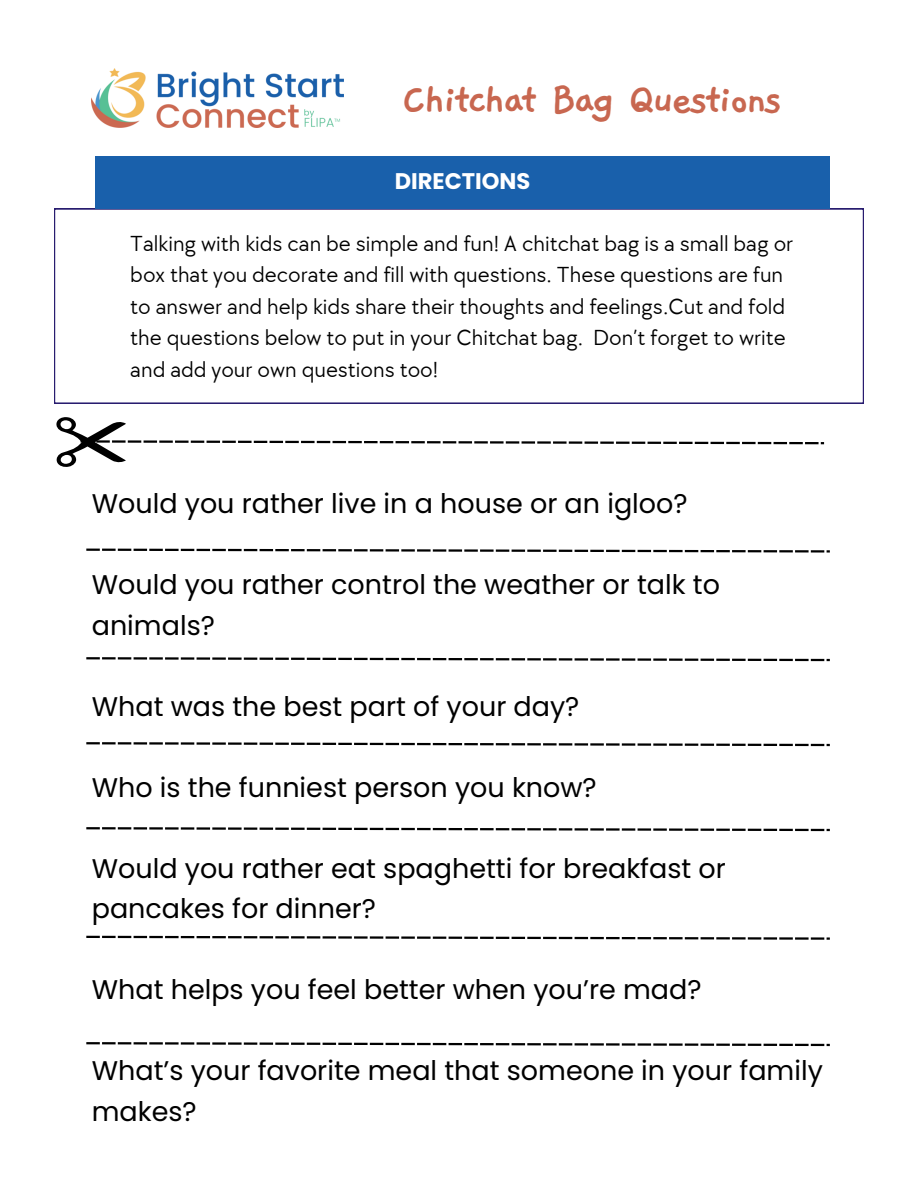
<style>
.page{position:relative;width:918px;height:1188px;background:#fff}
.page>*{position:absolute;margin:0;border:0;box-sizing:border-box;transform-origin:0 0}
.t1{font:700 45px "Gaegu";letter-spacing:-.06em;color:#c86750}
.t2{font:27px/40.5px "Poppins";color:#000}
.t3{font:22.5px/31.5px "TT Chocolates";color:#000}
.t4{font:700 22.5px "Poppins";color:#fff}
</style>
<div class="page">
<svg style="left:54px;top:209px;width:810px;height:194px"></svg>
<div style="left:96px;top:156px;width:734px;height:53px;background:#1960ab"></div>
<img style="left:92px;top:68px;width:252px;height:60px">
<hr style="left:474px;top:441px;width:14px;height:3px;background:#000">
<hr style="left:490px;top:441px;width:14px;height:3px;background:#000">
<svg style="left:506px;top:441px;width:29px;height:3px"></svg>
<hr style="left:537px;top:441px;width:14px;height:3px;background:#000">
<hr style="left:553px;top:441px;width:14px;height:3px;background:#000">
<svg style="left:569px;top:441px;width:255px;height:3px"></svg>
<svg style="left:56px;top:417px;width:416px;height:50px"></svg>
<svg style="left:86px;top:549px;width:313px;height:3px"></svg>
<hr style="left:401px;top:549px;width:14px;height:3px;background:#000">
<hr style="left:417px;top:549px;width:14px;height:3px;background:#000">
<svg style="left:433px;top:549px;width:29px;height:3px"></svg>
<hr style="left:464px;top:549px;width:14px;height:3px;background:#000">
<hr style="left:480px;top:549px;width:14px;height:3px;background:#000">
<svg style="left:496px;top:550px;width:334px;height:3px"></svg>
<svg style="left:86px;top:657px;width:61px;height:3px"></svg>
<hr style="left:149px;top:657px;width:14px;height:3px;background:#000">
<hr style="left:165px;top:657px;width:14px;height:3px;background:#000">
<svg style="left:181px;top:657px;width:29px;height:3px"></svg>
<hr style="left:212px;top:657px;width:14px;height:3px;background:#000">
<hr style="left:228px;top:657px;width:14px;height:3px;background:#000">
<svg style="left:244px;top:658px;width:297px;height:2px"></svg>
<hr style="left:543px;top:658px;width:14px;height:3px;background:#000">
<svg style="left:559px;top:658px;width:29px;height:3px"></svg>
<hr style="left:590px;top:658px;width:14px;height:3px;background:#000">
<hr style="left:606px;top:658px;width:14px;height:3px;background:#000">
<svg style="left:622px;top:658px;width:29px;height:3px"></svg>
<hr style="left:653px;top:658px;width:14px;height:3px;background:#000">
<svg style="left:669px;top:659px;width:161px;height:2px"></svg>
<svg style="left:86px;top:742px;width:61px;height:3px"></svg>
<hr style="left:149px;top:742px;width:14px;height:3px;background:#000">
<hr style="left:165px;top:742px;width:14px;height:3px;background:#000">
<svg style="left:181px;top:742px;width:29px;height:3px"></svg>
<hr style="left:212px;top:742px;width:14px;height:3px;background:#000">
<hr style="left:228px;top:742px;width:14px;height:3px;background:#000">
<svg style="left:244px;top:743px;width:344px;height:3px"></svg>
<hr style="left:590px;top:743px;width:14px;height:3px;background:#000">
<hr style="left:606px;top:743px;width:14px;height:3px;background:#000">
<svg style="left:622px;top:743px;width:29px;height:3px"></svg>
<hr style="left:653px;top:743px;width:14px;height:3px;background:#000">
<svg style="left:669px;top:744px;width:161px;height:2px"></svg>
<svg style="left:86px;top:827px;width:61px;height:3px"></svg>
<hr style="left:149px;top:827px;width:14px;height:3px;background:#000">
<hr style="left:165px;top:827px;width:14px;height:3px;background:#000">
<svg style="left:181px;top:827px;width:29px;height:3px"></svg>
<hr style="left:212px;top:827px;width:14px;height:3px;background:#000">
<hr style="left:228px;top:827px;width:14px;height:3px;background:#000">
<svg style="left:244px;top:828px;width:344px;height:3px"></svg>
<hr style="left:590px;top:828px;width:14px;height:3px;background:#000">
<hr style="left:606px;top:828px;width:14px;height:3px;background:#000">
<svg style="left:622px;top:828px;width:29px;height:3px"></svg>
<hr style="left:653px;top:828px;width:14px;height:3px;background:#000">
<hr style="left:669px;top:828px;width:14px;height:3px;background:#000">
<svg style="left:685px;top:829px;width:145px;height:2px"></svg>
<svg style="left:86px;top:936px;width:203px;height:2px"></svg>
<hr style="left:291px;top:936px;width:14px;height:3px;background:#000">
<svg style="left:307px;top:936px;width:29px;height:3px"></svg>
<hr style="left:338px;top:936px;width:14px;height:3px;background:#000">
<hr style="left:354px;top:936px;width:14px;height:3px;background:#000">
<svg style="left:370px;top:936px;width:29px;height:3px"></svg>
<hr style="left:401px;top:936px;width:14px;height:3px;background:#000">
<svg style="left:417px;top:937px;width:313px;height:2px"></svg>
<hr style="left:732px;top:937px;width:14px;height:3px;background:#000">
<svg style="left:748px;top:937px;width:29px;height:3px"></svg>
<hr style="left:779px;top:937px;width:14px;height:3px;background:#000">
<hr style="left:795px;top:937px;width:14px;height:3px;background:#000">
<svg style="left:811px;top:937px;width:19px;height:3px"></svg>
<svg style="left:86px;top:1042px;width:61px;height:2px"></svg>
<hr style="left:149px;top:1042px;width:14px;height:3px;background:#000">
<hr style="left:165px;top:1042px;width:14px;height:3px;background:#000">
<svg style="left:181px;top:1042px;width:29px;height:3px"></svg>
<hr style="left:212px;top:1042px;width:14px;height:3px;background:#000">
<hr style="left:228px;top:1042px;width:14px;height:3px;background:#000">
<svg style="left:244px;top:1042px;width:344px;height:4px"></svg>
<hr style="left:590px;top:1043px;width:14px;height:3px;background:#000">
<hr style="left:606px;top:1043px;width:14px;height:3px;background:#000">
<svg style="left:622px;top:1043px;width:29px;height:3px"></svg>
<hr style="left:653px;top:1043px;width:14px;height:3px;background:#000">
<hr style="left:669px;top:1043px;width:14px;height:3px;background:#000">
<svg style="left:685px;top:1044px;width:145px;height:2px"></svg>
<h1 class="t1" style="left:402px;top:78px;width:382px">Chitchat Bag Questions</h1>
<p class="t4" style="left:395px;top:168px;width:137px">DIRECTIONS</p>
<p class="t3" style="left:130px;top:227px;width:665px">Talking with kids can be simple and fun! A chitchat bag is a small bag or box that you decorate and fill with questions. These questions are fun to answer and help kids share their thoughts and feelings.Cut and fold the questions below to put in your Chitchat bag. Don’t forget to write and add your own questions too!</p>
<p class="t2" style="left:92px;top:483px;width:597px">Would you rather live in a house or an igloo?</p>
<p class="t2" style="left:92px;top:564px;width:630px">Would you rather control the weather or talk to animals?</p>
<p class="t2" style="left:92px;top:686px;width:489px">What was the best part of your day?</p>
<p class="t2" style="left:92px;top:767px;width:507px">Who is the funniest person you know?</p>
<p class="t2" style="left:92px;top:848px;width:636px">Would you rather eat spaghetti for breakfast or pancakes for dinner?</p>
<p class="t2" style="left:92px;top:969px;width:611px">What helps you feel better when you’re mad?</p>
<p class="t2" style="left:92px;top:1050px;width:733px">What’s your favorite meal that someone in your family makes?</p>
</div>
